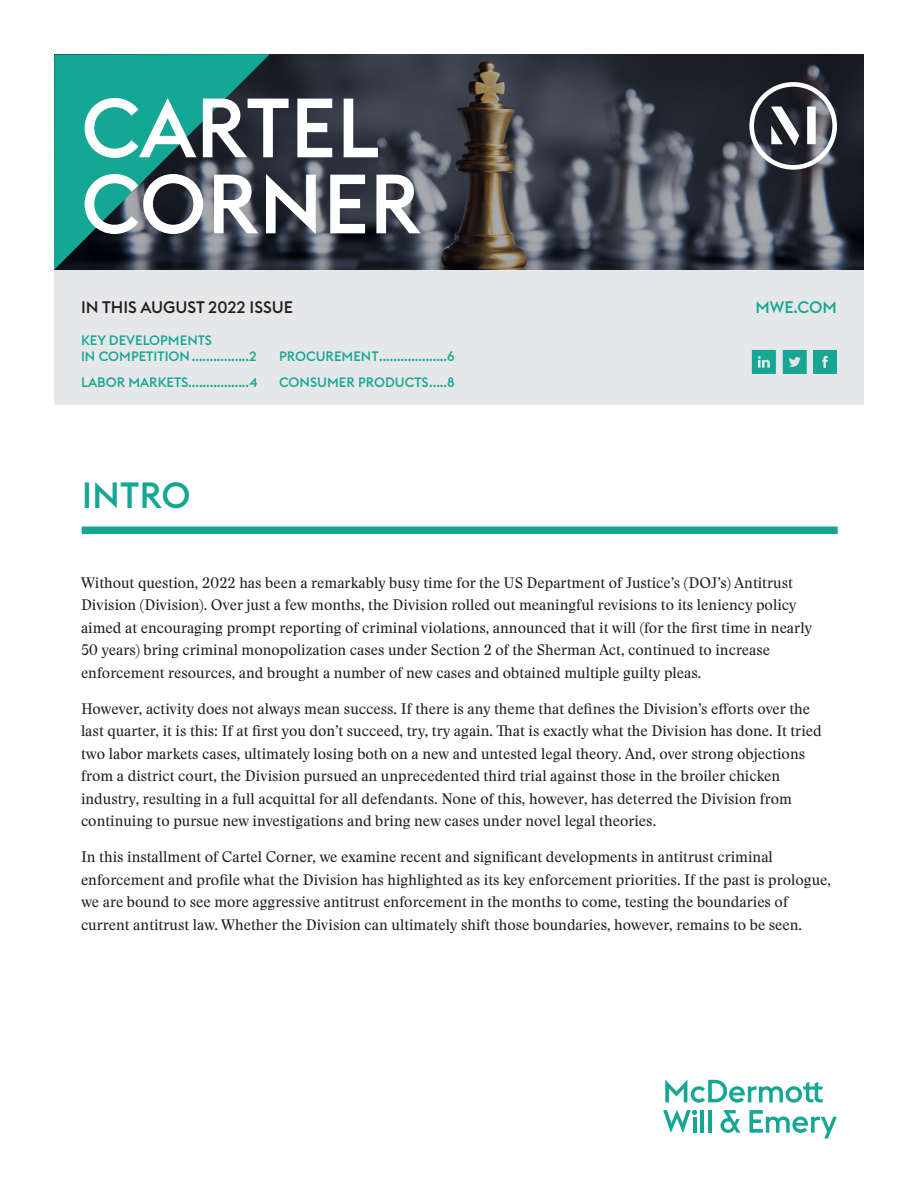
<style>
.page{position:relative;width:918px;height:1188px;background:#fff}
.page>*{position:absolute;margin:0;border:0;box-sizing:border-box;transform-origin:0 0}
.t1{font:500 82.65px/76.1px "Euclid Flex B";color:#fff}
.Paragraph_Header_1{font:500 36px "Euclid Flex B";color:#15a794}
.Paragraph_Header_1-2{font:500 16.5px "Euclid Flex B";color:#231f20}
.Large_Intro_Paragrap{font:500 16.5px "Euclid Flex B";color:#15a794}
.General_Paragraph_St{font:15px/22.5px "Stanley";color:#231f20}
.t2{font:500 13.5px/16.2px "Euclid Flex B";color:#15a794}
</style>
<div class="page">
<div style="left:54px;top:270px;width:810px;height:135px;background:#e6e7e9"></div>
<hr style="left:708px;top:1110px;width:3px;height:23px;background:#15a794">
<hr style="left:700px;top:1110px;width:4px;height:23px;background:#15a794">
<svg style="left:749px;top:1110px;width:88px;height:28px"></svg>
<svg style="left:665px;top:1080px;width:158px;height:23px"></svg>
<svg style="left:663px;top:1110px;width:34px;height:23px"></svg>
<svg style="left:720px;top:1110px;width:20px;height:23px"></svg>
<svg style="left:813px;top:350px;width:24px;height:24px"></svg>
<svg style="left:783px;top:350px;width:24px;height:24px"></svg>
<svg style="left:752px;top:350px;width:24px;height:24px"></svg>
<svg style="left:270px;top:54px;width:594px;height:216px;background:#3f424b"></svg>
<svg style="left:749px;top:82px;width:88px;height:88px"></svg>
<svg style="left:54px;top:54px;width:216px;height:216px;background:#25706c"></svg>
<div style="left:82px;top:526px;width:756px;height:8px;background:#15a794"></div>
<p class="t1" style="left:81px;top:91px;width:342px">CARTEL<br>CORNER</p>
<p class="Paragraph_Header_1-2" style="left:81px;top:297px;width:214px">IN THIS AUGUST 2022 ISSUE</p>
<p class="Large_Intro_Paragrap" style="left:755px;top:297px;width:83px">MWE.COM</p>
<p class="t2" style="left:81px;top:332px;width:177px">KEY DEVELOPMENTS<br>IN COMPETITION................2</p>
<p class="t2" style="left:81px;top:375px;width:178px">LABOR MARKETS.................4</p>
<p class="t2" style="left:279px;top:348px;width:177px">PROCUREMENT...................6</p>
<p class="t2" style="left:279px;top:375px;width:177px">CONSUMER PRODUCTS.....8</p>
<p class="Paragraph_Header_1" style="left:82px;top:475px;width:110px">INTRO</p>
<p class="General_Paragraph_St" style="left:81px;top:571px;width:733px">Without question, 2022 has been a remarkably busy time for the US Department of Justice’s (DOJ’s) Antitrust Division (Division). Over just a few months, the Division rolled out meaningful revisions to its leniency policy aimed at encouraging prompt reporting of criminal violations, announced that it will (for the first time in nearly 50 years) bring criminal monopolization cases under Section 2 of the Sherman Act, continued to increase enforcement resources, and brought a number of new cases and obtained multiple guilty pleas.</p>
<p class="General_Paragraph_St" style="left:81px;top:697px;width:742px">However, activity does not always mean success. If there is any theme that defines the Division’s efforts over the last quarter, it is this: If at first you don’t succeed, try, try again. That is exactly what the Division has done. It tried two labor markets cases, ultimately losing both on a new and untested legal theory. And, over strong objections from a district court, the Division pursued an unprecedented third trial against those in the broiler chicken industry, resulting in a full acquittal for all defendants. None of this, however, has deterred the Division from continuing to pursue new investigations and bring new cases under novel legal theories.</p>
<p class="General_Paragraph_St" style="left:81px;top:846px;width:752px">In this installment of Cartel Corner, we examine recent and significant developments in antitrust criminal enforcement and profile what the Division has highlighted as its key enforcement priorities. If the past is prologue, we are bound to see more aggressive antitrust enforcement in the months to come, testing the boundaries of current antitrust law. Whether the Division can ultimately shift those boundaries, however, remains to be seen.</p>
</div>
